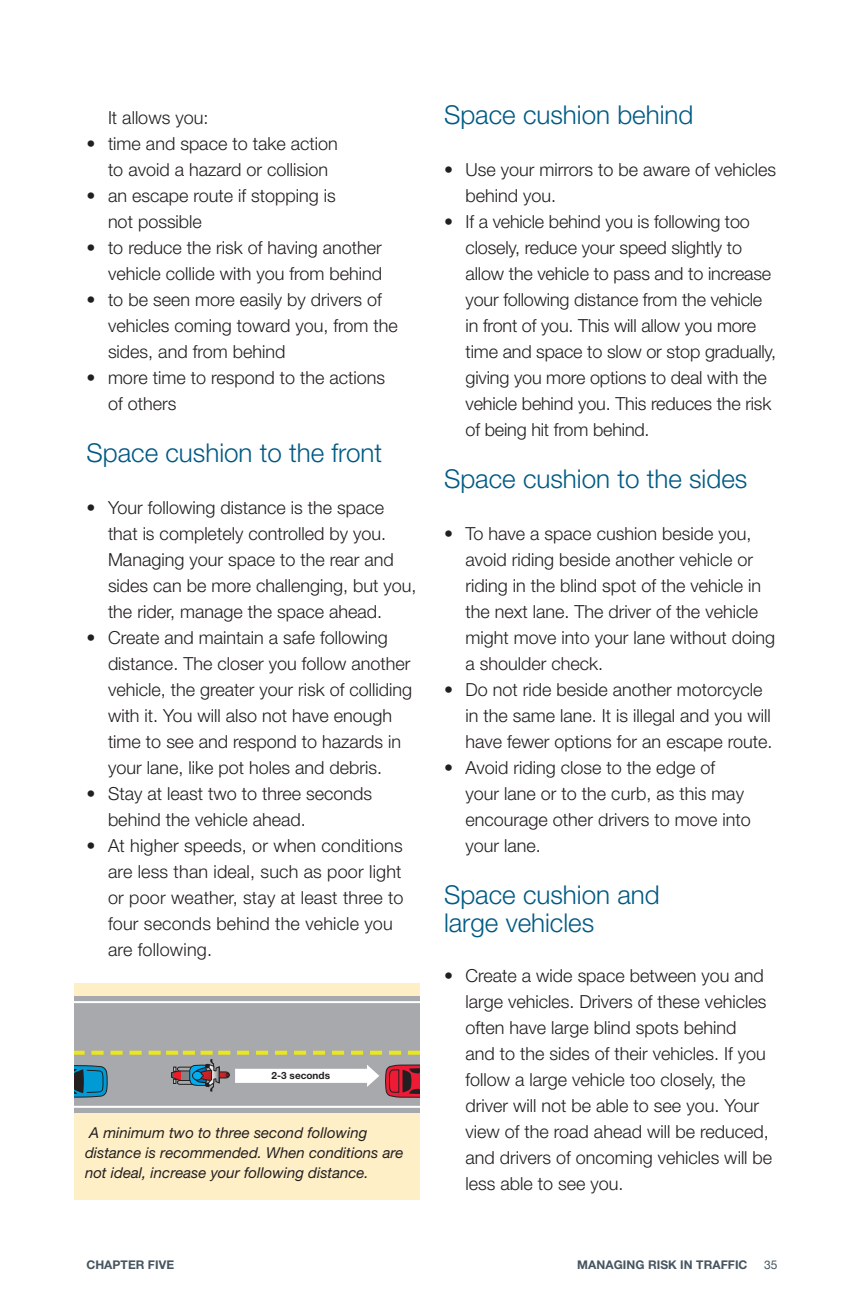
<style>
.page{position:relative;width:864px;height:1296px;background:#fff}
.page>*{position:absolute;margin:0;border:0;box-sizing:border-box;transform-origin:0 0}
.t1{font:300 26px/28px "Helvetica Neue";color:#005a84}
.t2{font:300 18px/26px "Helvetica Neue";color:#231f20}
.t3{font:italic 15px/20px "Helvetica Neue";color:#231f20}
.t4{font:700 12px "Helvetica Neue";letter-spacing:.005em;color:#465560}
.t5{font:12px "Helvetica Neue";color:#465560}
.t6{font:700 10px "Helvetica Neue";color:#231f20}
</style>
<div class="page">
<div style="left:74px;top:983px;width:346px;height:217px;background:#ffefc7"></div>
<div style="left:74px;top:996px;width:346px;height:117px;background:#a7a9ac"></div>
<hr style="left:74px;top:1106px;width:346px;height:2px;background:#fff">
<hr style="left:74px;top:1001px;width:346px;height:2px;background:#fff">
<div style="left:181px;top:1070px;width:11px;height:12px;background:#808285"></div>
<div style="left:177px;top:1080px;width:18px;height:5px;border:1px solid #231f20;border-radius:2px"></div>
<div style="left:177px;top:1067px;width:18px;height:4px;border:1px solid #231f20;border-radius:2px"></div>
<svg style="left:171px;top:1067px;width:12px;height:17px"></svg>
<svg style="left:74px;top:1065px;width:34px;height:33px"></svg>
<svg style="left:149px;top:1051px;width:12px;height:4px"></svg>
<svg style="left:130px;top:1051px;width:12px;height:4px"></svg>
<svg style="left:111px;top:1051px;width:12px;height:4px"></svg>
<svg style="left:91px;top:1051px;width:13px;height:4px"></svg>
<svg style="left:74px;top:1051px;width:11px;height:4px"></svg>
<svg style="left:166px;top:1051px;width:12px;height:4px"></svg>
<svg style="left:183px;top:1051px;width:12px;height:4px"></svg>
<svg style="left:201px;top:1051px;width:12px;height:4px"></svg>
<svg style="left:218px;top:1051px;width:12px;height:4px"></svg>
<svg style="left:237px;top:1051px;width:12px;height:4px"></svg>
<svg style="left:256px;top:1051px;width:12px;height:4px"></svg>
<svg style="left:275px;top:1051px;width:12px;height:4px"></svg>
<svg style="left:294px;top:1051px;width:12px;height:4px"></svg>
<svg style="left:313px;top:1051px;width:12px;height:4px"></svg>
<svg style="left:332px;top:1051px;width:12px;height:4px"></svg>
<svg style="left:351px;top:1051px;width:12px;height:4px"></svg>
<svg style="left:370px;top:1051px;width:12px;height:4px"></svg>
<svg style="left:389px;top:1051px;width:12px;height:4px"></svg>
<svg style="left:408px;top:1051px;width:12px;height:4px"></svg>
<svg style="left:189px;top:1059px;width:190px;height:33px"></svg>
<svg style="left:385px;top:1064px;width:35px;height:34px"></svg>
<p class="t2" style="left:108px;top:104px;width:102px">It allows you:</p>
<p class="t2" style="left:108px;top:130px;width:231px;text-indent:-22px">• time and space to take action to avoid a hazard or collision</p>
<p class="t2" style="left:108px;top:182px;width:229px;text-indent:-22px">• an escape route if stopping is not possible</p>
<p class="t2" style="left:86px;top:234px;width:297px;text-align:right">• to reduce the risk of having another vehicle collide with you from behind</p>
<p class="t2" style="left:108px;top:286px;width:291px;text-indent:-22px">• to be seen more easily by drivers of vehicles coming toward you, from the sides, and from behind</p>
<p class="t2" style="left:108px;top:364px;width:279px;text-indent:-22px">• more time to respond to the actions of others</p>
<h1 class="t1" style="left:86px;top:438px;width:297px">Space cushion to the front</h1>
<p class="t2" style="left:108px;top:494px;width:310px;text-indent:-22px">• Your following distance is the space that is completely controlled by you.<br>Managing your space to the rear and sides can be more challenging, but you, the rider, manage the space ahead.</p>
<p class="t2" style="left:108px;top:624px;width:306px;text-indent:-22px">• Create and maintain a safe following distance. The closer you follow another vehicle, the greater your risk of colliding with it. You will also not have enough time to see and respond to hazards in your lane, like pot holes and debris.</p>
<p class="t2" style="left:108px;top:780px;width:266px;text-indent:-22px">• Stay at least two to three seconds behind the vehicle ahead.</p>
<p class="t2" style="left:108px;top:832px;width:297px;text-indent:-22px">• At higher speeds, or when conditions are less than ideal, such as poor light or poor weather, stay at least three to four seconds behind the vehicle you are following.</p>
<p class="t6" style="left:272px;top:1070px;width:60px">2-3 SECONDS</p>
<p class="t3" style="left:85px;top:1122px;width:320px">A minimum two to three second following distance is recommended. When conditions are not ideal, increase your following distance.</p>
<h1 class="t1" style="left:444px;top:100px;width:251px">Space cushion behind</h1>
<p class="t2" style="left:466px;top:156px;width:312px;text-indent:-22px">• Use your mirrors to be aware of vehicles behind you.</p>
<p class="t2" style="left:466px;top:208px;width:312px;text-indent:-22px">• If a vehicle behind you is following too closely, reduce your speed slightly to allow the vehicle to pass and to increase your following distance from the vehicle in front of you. This will allow you more time and space to slow or stop gradually, giving you more options to deal with the vehicle behind you. This reduces the risk of being hit from behind.</p>
<h1 class="t1" style="left:444px;top:464px;width:305px">Space cushion to the sides</h1>
<p class="t2" style="left:466px;top:520px;width:311px;text-indent:-22px">• To have a space cushion beside you, avoid riding beside another vehicle or riding in the blind spot of the vehicle in the next lane. The driver of the vehicle might move into your lane without doing a shoulder check.</p>
<p class="t2" style="left:466px;top:676px;width:308px;text-indent:-22px">• Do not ride beside another motorcycle in the same lane. It is illegal and you will have fewer options for an escape route.</p>
<p class="t2" style="left:466px;top:754px;width:287px;text-indent:-22px">• Avoid riding close to the edge of your lane or to the curb, as this may encourage other drivers to move into your lane.</p>
<h1 class="t1" style="left:444px;top:880px;width:217px">Space cushion and large vehicles</h1>
<p class="t2" style="left:466px;top:962px;width:308px;text-indent:-22px">• Create a wide space between you and large vehicles. Drivers of these vehicles often have large blind spots behind<br>and to the sides of their vehicles. If you follow a large vehicle too closely, the driver will not be able to see you. Your view of the road ahead will be reduced, and drivers of oncoming vehicles will be less able to see you.</p>
<p class="t4" style="left:86px;top:1257px;width:35px">CHAPTER</p>
<p class="t4" style="left:148px;top:1257px;width:8px">FIVE</p>
<p class="t4" style="left:577px;top:1257px;width:21px">MANAG</p>
<p class="t4" style="left:623px;top:1257px;width:126px">ING RISK IN TRAFFIC</p>
<p class="t5" style="left:764px;top:1257px;width:15px">35</p>
</div>
